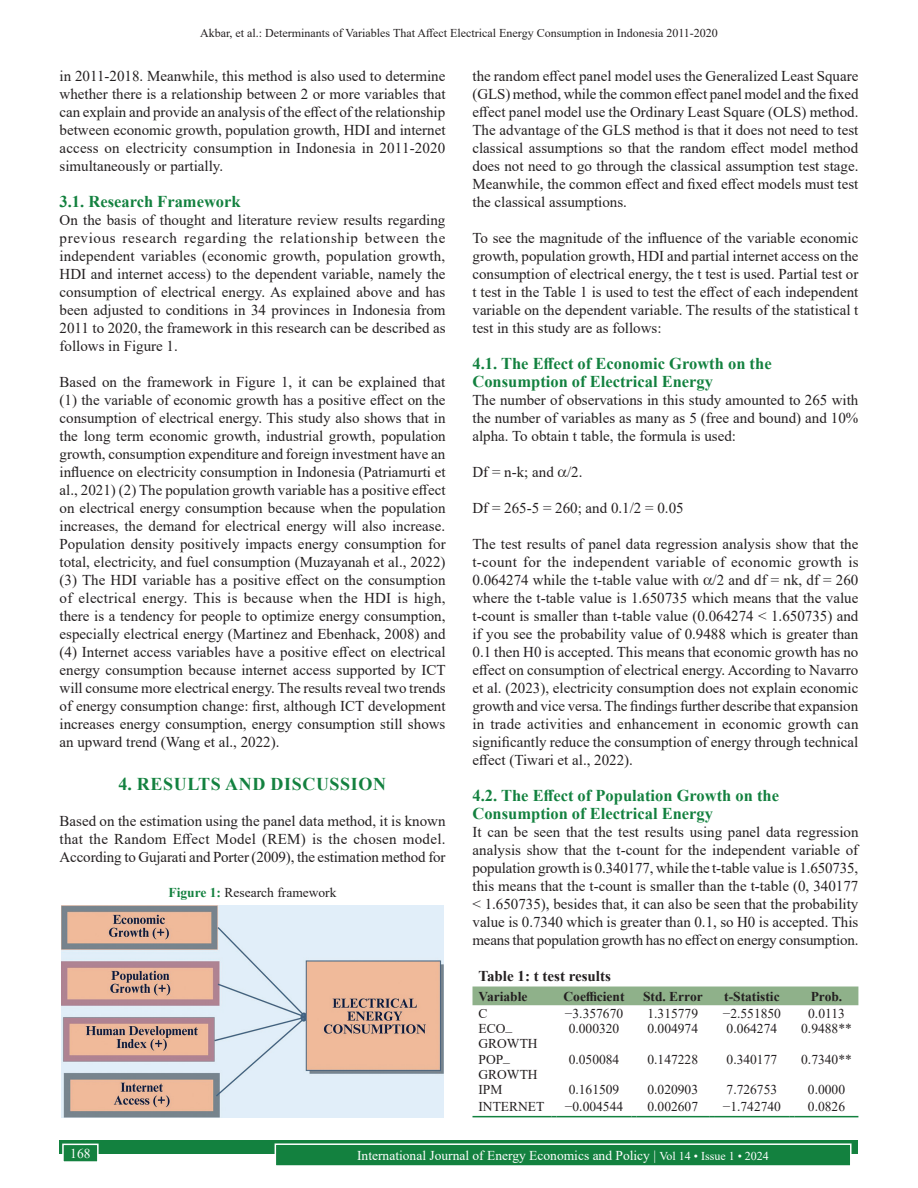
<style>
.page{position:relative;width:918px;height:1188px;background:#fff}
.page>*{position:absolute;margin:0;border:0;box-sizing:border-box;transform-origin:0 0}
.t1{font:700 18px "Times New Roman";letter-spacing:.035em;color:#13813f}
.t2{font:700 16.5px/18px "Times New Roman";color:#13813f}
.TX{font:15px/18px "Times New Roman";color:#231f20;text-align:justify}
.TT{font:700 15px "Times New Roman";color:#231f20}
.TB{font:13.5px/15.3px "Times New Roman";color:#231f20}
.t3{font:13.5px "Times New Roman";color:#fff}
.TCH{font:700 13.5px "Times New Roman";color:#231f20}
.TBL{font:13.5px "Times New Roman";color:#231f20}
.FGC{font:13.5px "Times New Roman";color:#231f20}
.t4{font:12px "Times New Roman";color:#231f20}
.s1{font-weight:700;color:#13813f}
.s2{font-size:12px}
</style>
<div class="page">
<div style="left:60px;top:1140px;width:798px;height:13px;background:#13813f"></div>
<div style="left:275px;top:1144px;width:576px;height:22px;background:#13813f"></div>
<div style="left:275px;top:1143px;width:577px;height:24px;border:2px solid #fff"></div>
<div style="left:63px;top:1144px;width:35px;height:18px;background:#13813f"></div>
<div style="left:62px;top:1144px;width:37px;height:19px;border:2px solid #fff"></div>
<img style="left:61px;top:906px;width:383px;height:211px">
<div style="left:472px;top:987px;width:386px;height:18px;background:#8fb18a"></div>
<hr style="left:472px;top:1116px;width:80px;height:1px;background:#13813f">
<hr style="left:557px;top:1116px;width:75px;height:1px;background:#13813f">
<hr style="left:636px;top:1116px;width:73px;height:1px;background:#13813f">
<hr style="left:714px;top:1116px;width:76px;height:1px;background:#13813f">
<hr style="left:795px;top:1116px;width:63px;height:1px;background:#13813f">
<p class="t4" style="left:200px;top:25px;width:519px">Akbar, et al.: Determinants of Variables That Affect Electrical Energy Consumption in Indonesia 2011-2020</p>
<p class="TX" style="left:60px;top:66px;width:387px">in 2011-2018. Meanwhile, this method is also used to determine whether there is a relationship between 2 or more variables that can explain and provide an analysis of the effect of the relationship between economic growth, population growth, HDI and internet access on electricity consumption in Indonesia in 2011-2020 simultaneously or partially.</p>
<h2 class="t2" style="left:60px;top:192px;width:183px">3.1. Research Framework</h2>
<p class="TX" style="left:60px;top:210px;width:387px">On the basis of thought and literature review results regarding previous research regarding the relationship between the independent variables (economic growth, population growth, HDI and internet access) to the dependent variable, namely the consumption of electrical energy. As explained above and has been adjusted to conditions in 34 provinces in Indonesia from 2011 to 2020, the framework in this research can be described as follows in Figure 1.</p>
<p class="TX" style="left:60px;top:372px;width:388px">Based on the framework in Figure 1, it can be explained that (1) the variable of economic growth has a positive effect on the consumption of electrical energy. This study also shows that in the long term economic growth, industrial growth, population growth, consumption expenditure and foreign investment have an influence on electricity consumption in Indonesia (Patriamurti et al., 2021) (2) The population growth variable has a positive effect on electrical energy consumption because when the population increases, the demand for electrical energy will also increase.<br>Population density positively impacts energy consumption for total, electricity, and fuel consumption (Muzayanah et al., 2022) (3) The HDI variable has a positive effect on the consumption of electrical energy. This is because when the HDI is high, there is a tendency for people to optimize energy consumption, especially electrical energy (Martinez and Ebenhack, 2008) and (4) Internet access variables have a positive effect on electrical energy consumption because internet access supported by ICT will consume more electrical energy. The results reveal two trends of energy consumption change: first, although ICT development increases energy consumption, energy consumption still shows an upward trend (Wang et al., 2022).</p>
<h1 class="t1" style="left:118px;top:771px;width:269px">4. RESULTS AND DISCUSSION</h1>
<p class="TX" style="left:60px;top:811px;width:388px">Based on the estimation using the panel data method, it is known that the Random Effect Model (REM) is the chosen model.<br>According to Gujarati and Porter (2009), the estimation method for</p>
<p class="FGC" style="left:169px;top:883px;width:170px"><span class="s1">Figure 1:</span> Research framework</p>
<p class="TX" style="left:472px;top:66px;width:388px">the random effect panel model uses the Generalized Least Square (GLS) method, while the common effect panel model and the fixed effect panel model use the Ordinary Least Square (OLS) method.<br>The advantage of the GLS method is that it does not need to test classical assumptions so that the random effect model method does not need to go through the classical assumption test stage.<br>Meanwhile, the common effect and fixed effect models must test the classical assumptions.</p>
<p class="TX" style="left:472px;top:228px;width:388px">To see the magnitude of the influence of the variable economic growth, population growth, HDI and partial internet access on the consumption of electrical energy, the t test is used. Partial test or t test in the Table 1 is used to test the effect of each independent variable on the dependent variable. The results of the statistical t test in this study are as follows:</p>
<h2 class="t2" style="left:472px;top:354px;width:301px">4.1. The Effect of Economic Growth on the<br>Consumption of Electrical Energy</h2>
<p class="TX" style="left:472px;top:390px;width:387px">The number of observations in this study amounted to 265 with the number of variables as many as 5 (free and bound) and 10% alpha. To obtain t table, the formula is used:</p>
<p class="TX" style="left:472px;top:462px;width:111px">Df = n-k; and /2.</p>
<p class="TX" style="left:472px;top:498px;width:213px">Df = 265-5 = 260; and 0.1/2 = 0.05</p>
<p class="TX" style="left:472px;top:534px;width:388px">The test results of panel data regression analysis show that the t-count for the independent variable of economic growth is 0.064274 while the t-table value with /2 and df = nk, df = 260 where the t-table value is 1.650735 which means that the value t-count is smaller than t-table value (0.064274 &lt; 1.650735) and if you see the probability value of 0.9488 which is greater than 0.1 then H0 is accepted. This means that economic growth has no effect on consumption of electrical energy. According to Navarro et al. (2023), electricity consumption does not explain economic growth and vice versa. The findings further describe that expansion in trade activities and enhancement in economic growth can significantly reduce the consumption of energy through technical effect (Tiwari et al., 2022).</p>
<h2 class="t2" style="left:472px;top:786px;width:308px">4.2. The Effect of Population Growth on the<br>Consumption of Electrical Energy</h2>
<p class="TX" style="left:472px;top:822px;width:388px">It can be seen that the test results using panel data regression analysis show that the t-count for the independent variable of population growth is 0.340177, while the t-table value is 1.650735, this means that the t-count is smaller than the t-table (0, 340177 &lt; 1.650735), besides that, it can also be seen that the probability value is 0.7340 which is greater than 0.1, so H0 is accepted. This means that population growth has no effect on energy consumption.</p>
<p class="TT" style="left:478px;top:966px;width:134px">Table 1: t test results</p>
<p class="TCH" style="left:478px;top:987px;width:51px">Variable</p>
<p class="TCH" style="left:564px;top:987px;width:63px">Coefficient</p>
<p class="TCH" style="left:643px;top:987px;width:61px">Std. Error</p>
<p class="TCH" style="left:724px;top:987px;width:57px">t-Statistic</p>
<p class="TCH" style="left:811px;top:987px;width:33px">Prob.</p>
<p class="TB" style="left:478px;top:1005px;width:11px">C</p>
<p class="TB" style="left:565px;top:1005px;width:60px">−3.357670</p>
<p class="TB" style="left:647px;top:1005px;width:52px">1.315779</p>
<p class="TB" style="left:723px;top:1005px;width:60px">−2.551850</p>
<p class="TB" style="left:808px;top:1005px;width:38px">0.0113</p>
<p class="TB" style="left:478px;top:1020px;width:61px">ECO_<br>GROWTH</p>
<p class="TB" style="left:569px;top:1020px;width:52px">0.000320</p>
<p class="TB" style="left:647px;top:1020px;width:52px">0.004974</p>
<p class="TB" style="left:727px;top:1020px;width:52px">0.064274</p>
<p class="TB" style="left:801px;top:1020px;width:52px">0.9488**</p>
<p class="TB" style="left:478px;top:1051px;width:61px">POP_<br>GROWTH</p>
<p class="TB" style="left:569px;top:1051px;width:52px">0.050084</p>
<p class="TB" style="left:647px;top:1051px;width:52px">0.147228</p>
<p class="TB" style="left:727px;top:1051px;width:52px">0.340177</p>
<p class="TB" style="left:801px;top:1051px;width:52px">0.7340**</p>
<p class="TB" style="left:478px;top:1082px;width:26px">IPM</p>
<p class="TB" style="left:569px;top:1082px;width:52px">0.161509</p>
<p class="TB" style="left:647px;top:1082px;width:52px">0.020903</p>
<p class="TB" style="left:727px;top:1082px;width:52px">7.726753</p>
<p class="TB" style="left:808px;top:1082px;width:39px">0.0000</p>
<p class="TBL" style="left:478px;top:1097px;width:67px">INTERNET</p>
<p class="TBL" style="left:565px;top:1097px;width:60px">−0.004544</p>
<p class="TBL" style="left:647px;top:1097px;width:52px">0.002607</p>
<p class="TBL" style="left:723px;top:1097px;width:60px">−1.742740</p>
<p class="TBL" style="left:808px;top:1097px;width:39px">0.0826</p>
<p class="t3" style="left:70px;top:1144px;width:22px">168</p>
<p class="t3" style="left:357px;top:1146px;width:413px">International Journal of Energy Economics and Policy | <span class="s2">Vol 14 • Issue 1 • 2024</span></p>
</div>
